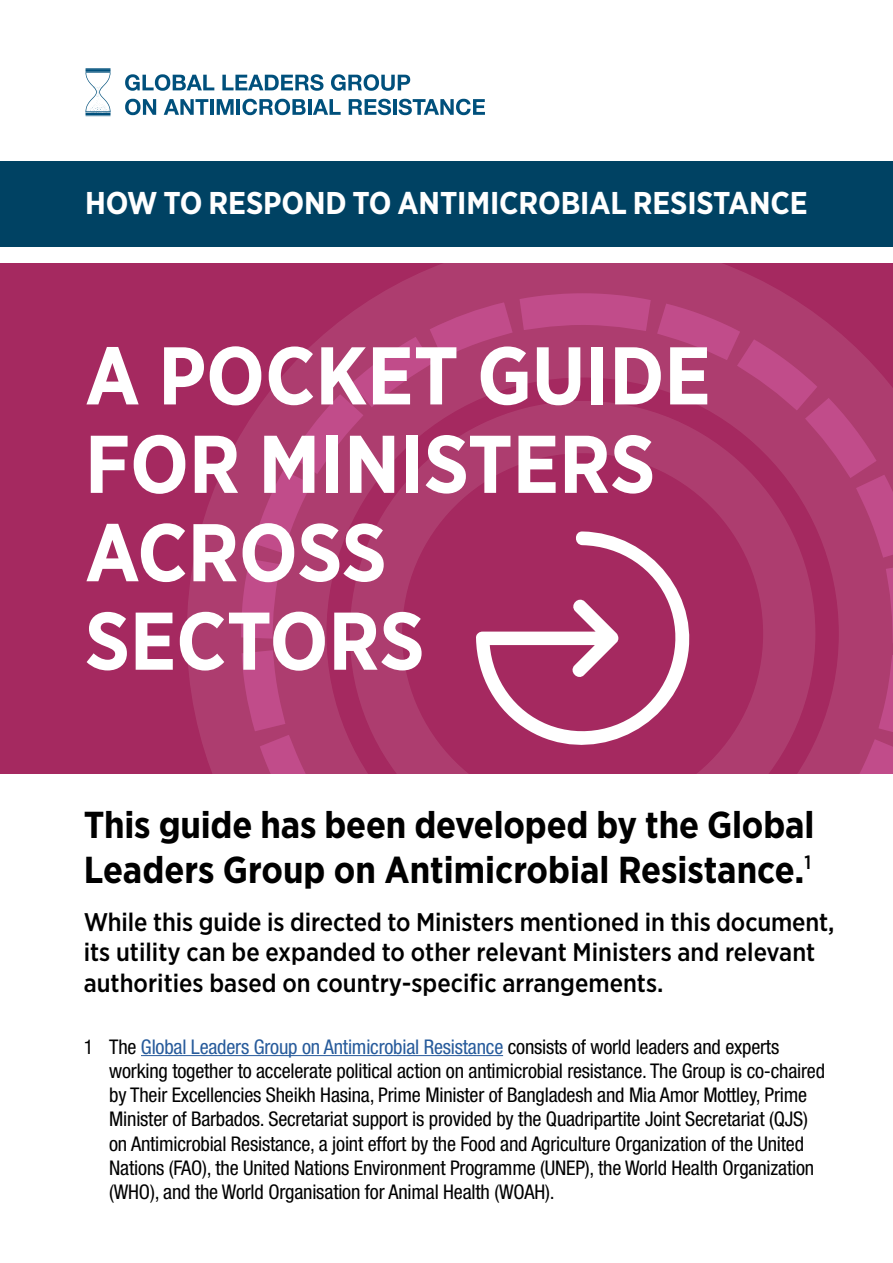
<style>
.page{position:relative;width:893px;height:1263px;background:#fff}
.page>*{position:absolute;margin:0;border:0;box-sizing:border-box;transform-origin:0 0}
.t1{font:700 81.6px/88.5px "Gotham Narrow";color:#fff}
.t2{font:700 37.5px/45px "Gotham Narrow";letter-spacing:-.005em;color:#000}
.t3{font:700 31.5px "Gotham Narrow";letter-spacing:-.005em;color:#fff}
.t4{font:500 25.5px/30.6px "Gotham Narrow";color:#000}
.t5{font:condensed 20.4px/24.3px "Helvetica Neue";letter-spacing:-.01em;color:#000}
.s1{color:#275b9b}
</style>
<div class="page">
<div style="left:0;top:264px;width:893px;height:510px;background:#a52960"></div>
<svg style="left:187px;top:263px;width:706px;height:511px"></svg>
<svg style="left:241px;top:293px;width:652px;height:481px;fill:#ad3d6f"></svg>
<svg style="left:476px;top:531px;width:214px;height:214px"></svg>
<div style="left:0;top:162px;width:893px;height:85px;background:#004263"></div>
<svg style="left:85px;top:68px;width:26px;height:48px"></svg>
<svg style="left:125px;top:74px;width:89px;height:17px"></svg>
<svg style="left:222px;top:74px;width:101px;height:17px"></svg>
<svg style="left:331px;top:74px;width:79px;height:17px"></svg>
<svg style="left:125px;top:99px;width:31px;height:16px"></svg>
<svg style="left:164px;top:99px;width:44px;height:16px"></svg>
<hr style="left:210px;top:99px;width:4px;height:16px;background:#00507c">
<svg style="left:217px;top:99px;width:17px;height:16px"></svg>
<hr style="left:237px;top:99px;width:3px;height:16px;background:#00507c">
<svg style="left:242px;top:99px;width:64px;height:16px"></svg>
<hr style="left:308px;top:99px;width:3px;height:16px;background:#00507c">
<svg style="left:313px;top:99px;width:28px;height:16px"></svg>
<svg style="left:349px;top:99px;width:42px;height:16px"></svg>
<hr style="left:393px;top:99px;width:4px;height:16px;background:#00507c">
<svg style="left:399px;top:99px;width:86px;height:16px"></svg>
<hr style="left:141px;top:1055px;width:362px;height:1px;background:#275b9b">
<h3 class="t3" style="left:85px;top:183px;width:724px">HOW TO RESPOND TO ANTIMICROBIAL RESISTANCE</h3>
<h1 class="t1" style="left:85px;top:331px;width:627px">A POCKET GUIDE<br>FOR MINISTERS<br>ACROSS<br>SECTORS</h1>
<h2 class="t2" style="left:84px;top:802px;width:732px">This guide has been developed by the Global<br>Leaders Group on Antimicrobial Resistance.<sup>1</sup></h2>
<p class="t4" style="left:84px;top:906px;width:752px">While this guide is directed to Ministers mentioned in this document, its utility can be expanded to other relevant Ministers and relevant authorities based on country-specific arrangements.</p>
<p class="t5" style="left:109px;top:1034px;width:717px;text-indent:-26px">1 The <span class="s1">Global Leaders Group on Antimicrobial Resistance</span> consists of world leaders and experts working together to accelerate political action on antimicrobial resistance. The Group is co-chaired by Their Excellencies Sheikh Hasina, Prime Minister of Bangladesh and Mia Amor Mottley, Prime Minister of Barbados. Secretariat support is provided by the Quadripartite Joint Secretariat (QJS) on Antimicrobial Resistance, a joint effort by the Food and Agriculture Organization of the United Nations (FAO), the United Nations Environment Programme (UNEP), the World Health Organization (WHO), and the World Organisation for Animal Health (WOAH).</p>
</div>
